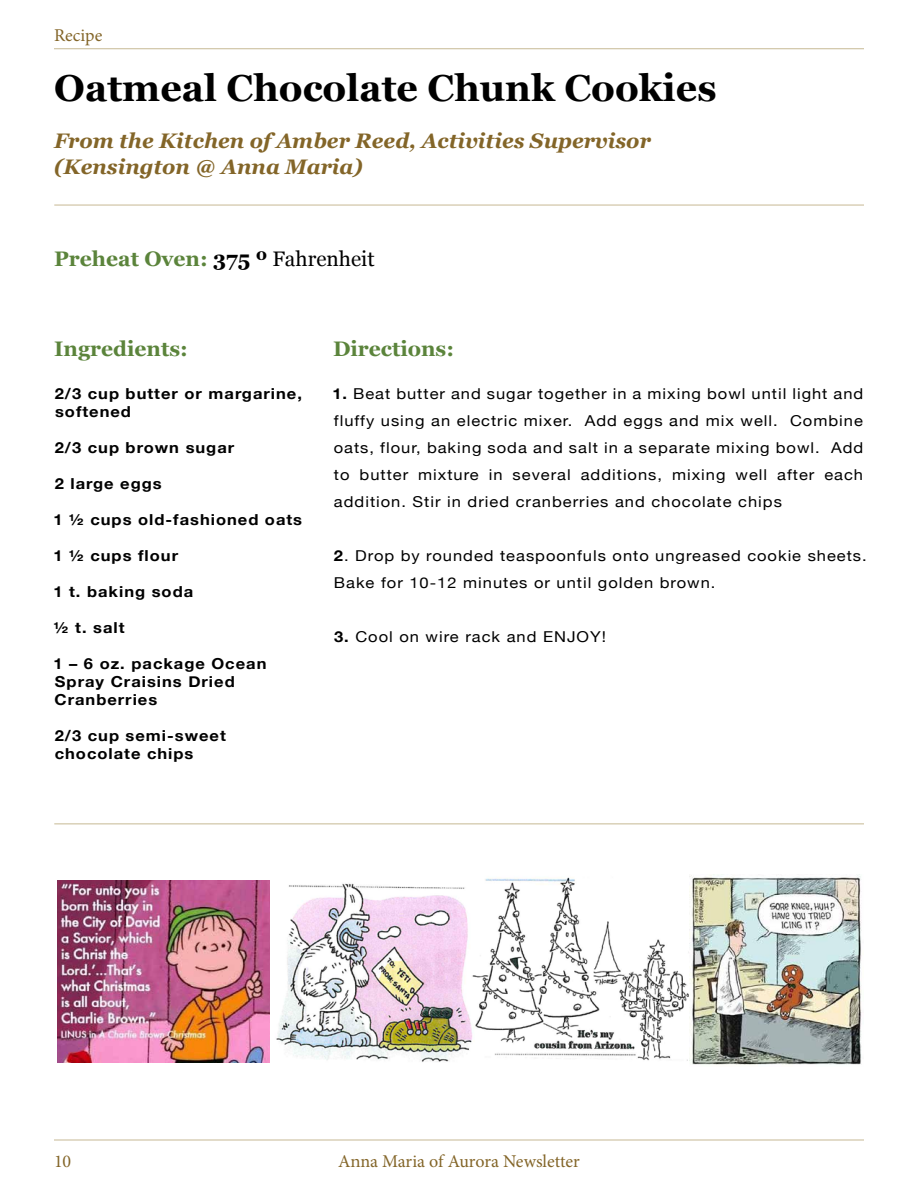
<style>
.page{position:relative;width:918px;height:1188px;background:#fff}
.page>*{position:absolute;margin:0;border:0;box-sizing:border-box;transform-origin:0 0}
.t1{font:700 37.5px "Georgia";color:#000}
.t2{font:italic 700 21px/25.2px "Georgia";color:#836528}
.t3{font:700 21px "Georgia";color:#5b843b}
.t4{font:18px "Minion Pro";color:#836528}
.t5{font:700 15.15px/18px "Helvetica Neue";letter-spacing:.06em;color:#000;scale:1.09 1}
.t6{font:15px/27px "Helvetica Neue";letter-spacing:.06em;color:#000;text-align:justify;scale:1.1 1}
.s1{color:#000}
.s2{font-weight:400;color:#000}
.s3{font-weight:700}
</style>
<div class="page">
<hr style="left:54px;top:48px;width:810px;height:1px;background:#c7b994">
<hr style="left:54px;top:1140px;width:810px;height:1px;background:#c7b994">
<hr style="left:54px;top:205px;width:810px;height:1px;background:#c7b994">
<hr style="left:54px;top:824px;width:810px;height:1px;background:#c7b994">
<img style="left:276px;top:883px;width:191px;height:179px">
<img style="left:467px;top:877px;width:222px;height:184px">
<img style="left:57px;top:881px;width:212px;height:182px">
<img style="left:689px;top:875px;width:173px;height:190px">
<p class="t4" style="left:54px;top:23px;width:50px">Recipe</p>
<h1 class="t1" style="left:54px;top:60px;width:664px">Oatmeal Chocolate Chunk Cookies</h1>
<h2 class="t2" style="left:54px;top:128px;width:598px">From the Kitchen of Amber Reed, Activities Supervisor (Kensington @ Anna Maria)</h2>
<h2 class="t3" style="left:54px;top:243px;width:322px">Preheat Oven: <span class="s1">375 º</span> <span class="s2">Fahrenheit</span></h2>
<h2 class="t3" style="left:54px;top:333px;width:135px">Ingredients:</h2>
<h2 class="t3" style="left:333px;top:333px;width:123px">Directions:</h2>
<p class="t5" style="left:55px;top:385px;width:228px">2/3 cup butter or margarine, softened</p>
<p class="t5" style="left:55px;top:439px;width:166px">2/3 cup brown sugar</p>
<p class="t5" style="left:55px;top:475px;width:100px">2 large eggs</p>
<p class="t5" style="left:53px;top:511px;width:230px">1 ½ cups old-fashioned oats</p>
<p class="t5" style="left:53px;top:547px;width:116px">1 ½ cups flour</p>
<p class="t5" style="left:53px;top:583px;width:130px">1 t. baking soda</p>
<p class="t5" style="left:54px;top:619px;width:66px">½ t. salt</p>
<p class="t5" style="left:53px;top:655px;width:197px">1 – 6 oz. package Ocean<br>Spray Craisins Dried<br>Cranberries</p>
<p class="t5" style="left:55px;top:727px;width:159px">2/3 cup semi-sweet chocolate chips</p>
<p class="t6" style="left:332px;top:381px;width:484px"><span class="s3">1.</span> Beat butter and sugar together in a mixing bowl until light and fluffy using an electric mixer. Add eggs and mix well. Combine oats, flour, baking soda and salt in a separate mixing bowl. Add to butter mixture in several additions, mixing well after each addition. Stir in dried cranberries and chocolate chips</p>
<p class="t6" style="left:334px;top:543px;width:486px"><span class="s3">2</span>. Drop by rounded teaspoonfuls onto ungreased cookie sheets.<br>Bake for 10-12 minutes or until golden brown.</p>
<p class="t6" style="left:334px;top:624px;width:249px"><span class="s3">3.</span> Cool on wire rack and ENJOY!</p>
<p class="t4" style="left:54px;top:1149px;width:19px">10</p>
<p class="t4" style="left:338px;top:1149px;width:243px">Anna Maria of Aurora Newsletter</p>
</div>
